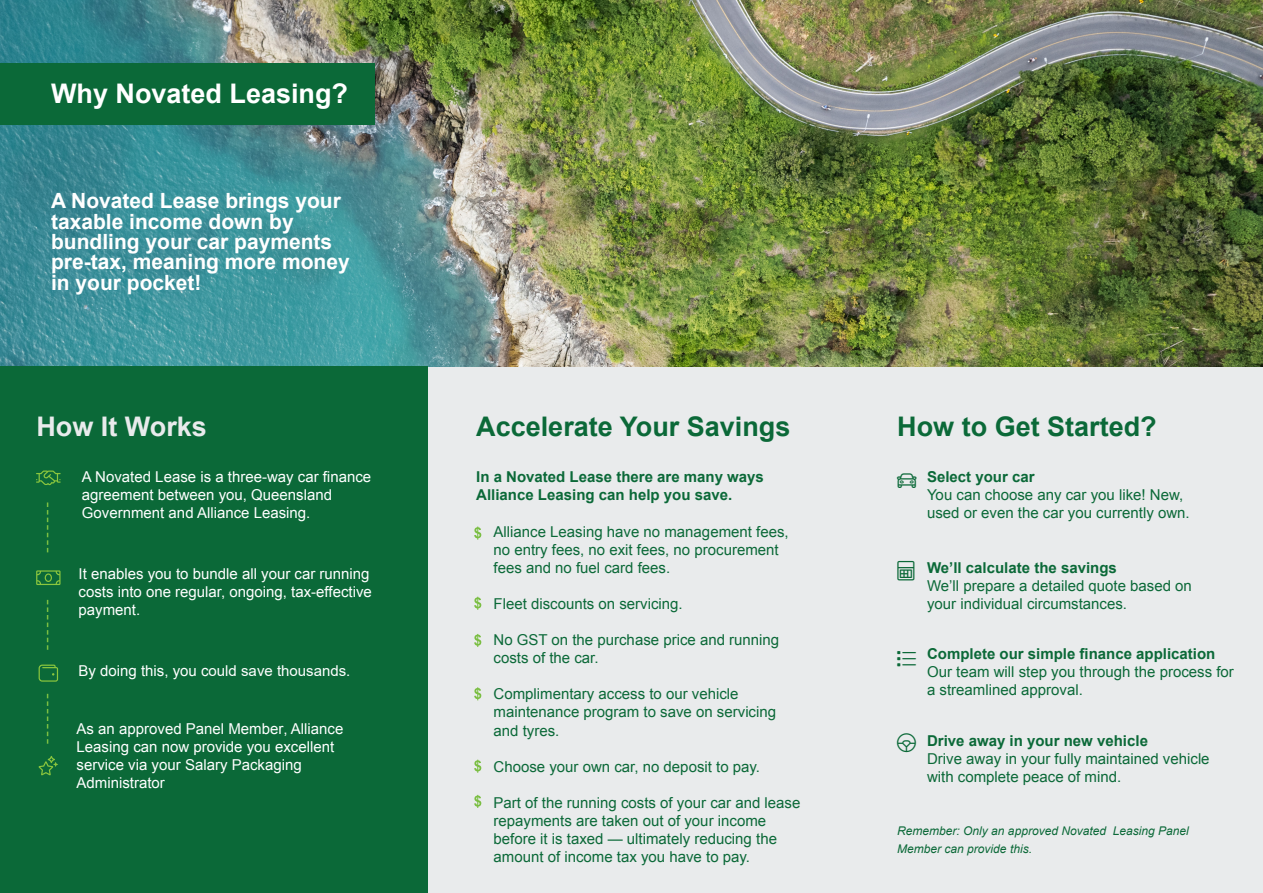
<style>
.page{position:relative;width:1263px;height:893px;background:#e9ebec}
.page>*{position:absolute;margin:0;border:0;box-sizing:border-box;transform-origin:0 0}
.t1{font:700 27px "Arial";color:#0b6938}
.t2{font:700 27px "Arial";color:#fff}
.t3{font:700 27px "Arial";color:#e9ebec}
.t4{font:700 21px/20.4px "Arial";color:#fff}
.t5{font:300 19.5px "Font Awesome 5 Pro";color:#0b6938}
.t6{font:15px/18px "Arial";color:#0b6938}
.t7{font:15px/18px "Arial";color:#fff}
.t8{font:700 15px "Arial";color:#0b6938}
.t9{font:15px "Arial";color:#fff}
.t10{font:italic 12px "Arial";color:#0b6938}
.s1{font-style:inherit}
</style>
<div class="page">
<img style="left:0;top:0;width:1263px;height:366px">
<div style="left:0;top:366px;width:427px;height:527px;background:#0b6938"></div>
<svg style="left:38px;top:756px;width:20px;height:19px"></svg>
<svg style="left:39px;top:665px;width:19px;height:17px"></svg>
<svg style="left:36px;top:570px;width:25px;height:15px"></svg>
<svg style="left:36px;top:470px;width:25px;height:15px"></svg>
<svg style="left:474px;top:527px;width:7px;height:13px"></svg>
<svg style="left:474px;top:597px;width:7px;height:13px"></svg>
<svg style="left:474px;top:634px;width:7px;height:13px"></svg>
<svg style="left:474px;top:687px;width:7px;height:13px"></svg>
<svg style="left:474px;top:760px;width:7px;height:13px"></svg>
<svg style="left:474px;top:795px;width:7px;height:13px"></svg>
<svg style="left:47px;top:502px;width:1px;height:50px"></svg>
<svg style="left:47px;top:600px;width:1px;height:50px"></svg>
<svg style="left:47px;top:694px;width:1px;height:50px"></svg>
<div style="left:0;top:64px;width:374px;height:61px;background:#0b6938"></div>
<p class="t2" style="left:51px;top:76px;width:299px">Why Novated Leasing?</p>
<p class="t4" style="left:51px;top:191px;width:291px">A Novated Lease brings your taxable income down by</p>
<p class="t4" style="left:51px;top:232px;width:300px">bundling your car payments pre-tax, meaning more money</p>
<p class="t4" style="left:51px;top:273px;width:152px">in your pocket!</p>
<p class="t3" style="left:36px;top:408px;width:172px">How It Works</p>
<p class="t1" style="left:476px;top:408px;width:316px">Accelerate Your Savings</p>
<p class="t1" style="left:897px;top:408px;width:261px">How to Get Started?</p>
<p class="t7" style="left:82px;top:468px;width:291px">A Novated Lease is a three-way car finance agreement between you, Queensland</p>
<p class="t7" style="left:82px;top:504px;width:230px">Government and Alliance Leasing.</p>
<p class="t7" style="left:79px;top:565px;width:295px">It enables you to bundle all your car running costs into one regular, ongoing, tax-effective payment.</p>
<p class="t9" style="left:79px;top:660px;width:273px"><span class="s1">By doing this, you c</span>ould save thousands.</p>
<p class="t7" style="left:77px;top:720px;width:268px">As an approved Panel Member, Alliance<br>Leasing can now provide you excellent service via your Salary Packaging<br>Administrator</p>
<p class="t8" style="left:476px;top:467px;width:289px">In a Novated Lease there are many ways</p>
<p class="t8" style="left:476px;top:485px;width:257px">Alliance Leasing can help you save.</p>
<p class="t6" style="left:493px;top:523px;width:297px">Alliance Leasing have no management fees, no entry fees, no exit fees, no procurement fees and no fuel card fees.</p>
<p class="t6" style="left:493px;top:595px;width:191px">Fleet discounts on servicing.</p>
<p class="t6" style="left:493px;top:631px;width:287px">No GST on the purchase price and running costs of the car.</p>
<p class="t6" style="left:493px;top:685px;width:247px">Complimentary access to our vehicle</p>
<p class="t6" style="left:493px;top:703px;width:284px">maintenance program to save on servicing</p>
<p class="t6" style="left:493px;top:721px;width:67px">and tyres.</p>
<p class="t6" style="left:493px;top:757px;width:268px">Choose your own car, no deposit to pay.</p>
<p class="t6" style="left:493px;top:793px;width:308px">Part of the running costs of your car and lease repayments are taken out of your income before it is taxed — ultimately reducing the amount of income tax you have to pay.</p>
<p class="t8" style="left:927px;top:467px;width:109px">Select your car</p>
<p class="t6" style="left:927px;top:486px;width:264px">You can choose any car you like! New, used or even the car you currently own.</p>
<p class="t5" style="left:897px;top:560px;width:19px">●◆●▼□</p>
<p class="t5" style="left:897px;top:648px;width:21px">●▲▼</p>
<p class="t5" style="left:897px;top:733px;width:20px">▲▼■●</p>
<p class="t8" style="left:927px;top:558px;width:191px">We’ll calculate the savings</p>
<p class="t6" style="left:927px;top:577px;width:266px">We’ll prepare a detailed quote based on your individual circumstances.</p>
<p class="t8" style="left:927px;top:644px;width:290px">Complete our simple finance application</p>
<p class="t6" style="left:927px;top:663px;width:308px">Our team will step you through the process for a streamlined approval.</p>
<p class="t8" style="left:927px;top:731px;width:222px">Drive away in your new vehicle</p>
<p class="t6" style="left:927px;top:750px;width:284px">Drive away in your fully maintained vehicle with complete peace of mind.</p>
<p class="t10" style="left:897px;top:823px;width:293px">Remember: Only an approved Novated Leasing Panel</p>
<p class="t10" style="left:897px;top:841px;width:136px">Member can provide this.</p>
</div>
